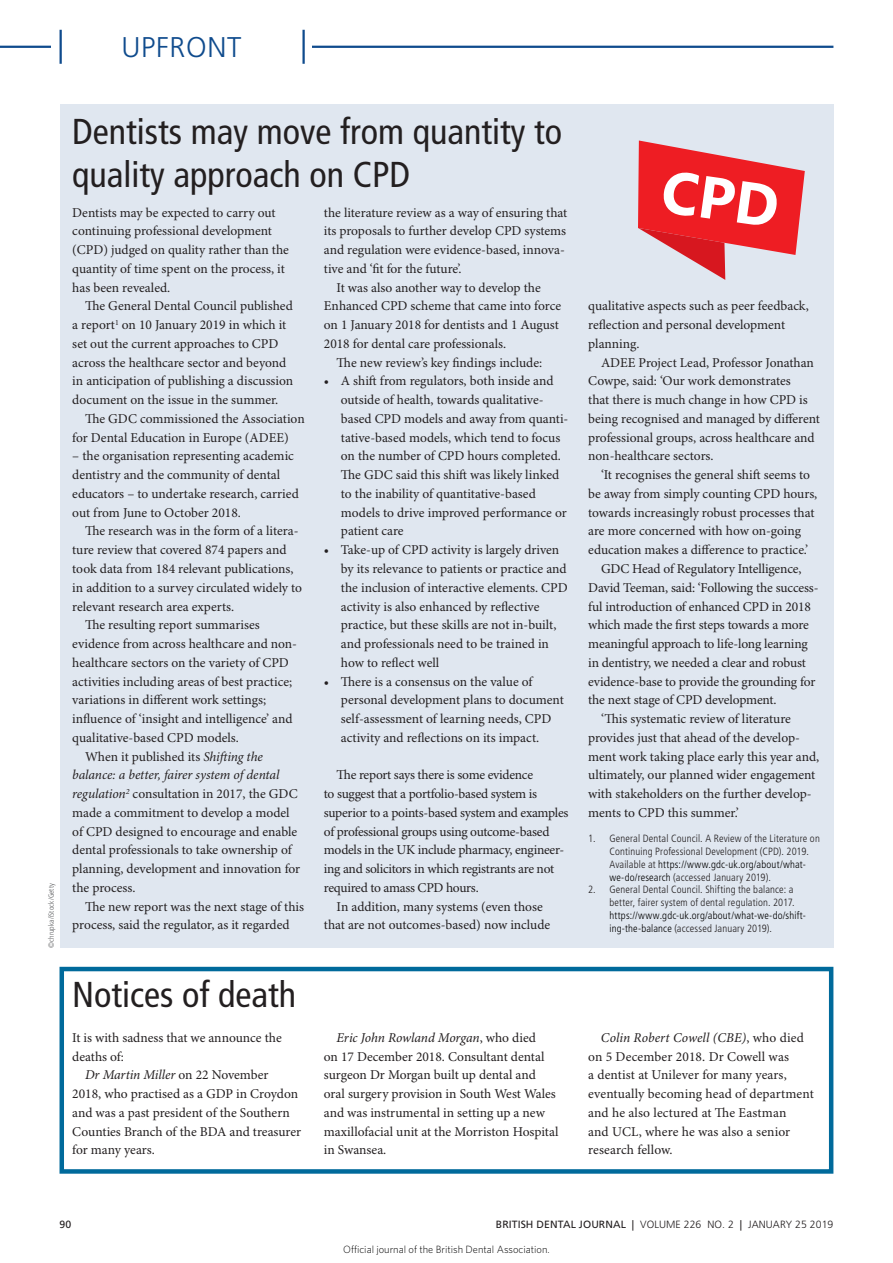
<style>
.page{position:relative;width:893px;height:1263px;background:#fff}
.page>*{position:absolute;margin:0;border:0;box-sizing:border-box;transform-origin:0 0}
.heading___3{font:condensed 36px/43.2px "Frutiger LT Std";color:#231f20}
.t1{font:300 28.5px "Frutiger LT Std";letter-spacing:.025em;color:#0f4b8d}
.body_9pt_ragged{font:13.5px/18.8px "Minion Pro";letter-spacing:-.005em;color:#231f20}
.body_9pt_ragged-2{font:13.5px/18.8px "Minion Pro";letter-spacing:-.025em;color:#231f20}
.body_9pt_ragged_1st{font:13.5px/18.8px "Minion Pro";color:#231f20}
.references{font:300 condensed 10.5px/12.8px "Frutiger LT Std";letter-spacing:.015em;color:#231f20}
.t2{font:300 10.5px "Frutiger LT Std";letter-spacing:.005em;color:#231f20}
.t3{font:300 10.5px "Whitney";color:#000}
.t4{font:10.5px "Frutiger LT Std";color:#231f20}
.photo_credit{font:300 condensed 7.5px "Frutiger LT Std";letter-spacing:.01em;color:#57585a}
.s1{font-style:italic}
.s2{color:#000}
.s3{font-weight:400}
</style>
<div class="page">
<div style="left:60px;top:967px;width:773px;height:207px;border:4px solid #006a9b"></div>
<div style="left:60px;top:104px;width:773px;height:844px;background:#e0e7f0"></div>
<svg style="left:638px;top:140px;width:167px;height:140px"></svg>
<hr style="left:0;top:46px;width:833px;height:2px;background:#0f4b8d">
<div style="left:51px;top:30px;width:261px;height:34px;background:#fff"></div>
<hr style="left:302px;top:30px;width:3px;height:34px;background:#0f4b8d">
<hr style="left:60px;top:30px;width:2px;height:34px;background:#0f4b8d">
<h2 class="t1" style="left:121px;top:31px;width:121px">UPFRONT</h2>
<p class="photo_credit" style="left:47px;top:948px;width:66px;rotate:-90deg">©chrupka/iStock/Getty</p>
<p class="heading___3" style="left:72px;top:110px;width:491px">Dentists may move from quantity to quality approach on CPD</p>
<p class="body_9pt_ragged_1st" style="left:72px;top:204px;width:218px">Dentists may be expected to carry out continuing professional development (CPD) judged on quality rather than the quantity of time spent on the process, it has been revealed.</p>
<p class="body_9pt_ragged" style="left:72px;top:297px;width:222px;text-indent:13px">The General Dental Council published a report<sup>1</sup> on 10 January 2019 in which it set out the current approaches to CPD across the healthcare sector and beyond in anticipation of publishing a discussion document on the issue in the summer.</p>
<p class="body_9pt_ragged" style="left:72px;top:410px;width:234px;text-indent:13px">The GDC commissioned the Association for Dental Education in Europe (ADEE)</p>
<p class="body_9pt_ragged" style="left:72px;top:447px;width:228px">– the organisation representing academic dentistry and the community of dental educators – to undertake research, carried out from June to October 2018.</p>
<p class="body_9pt_ragged" style="left:72px;top:522px;width:231px;text-indent:13px">The research was in the form of a litera&shy;ture review that covered 874 papers and took data from 184 relevant publications, in addition to a survey circulated widely to relevant research area experts.</p>
<p class="body_9pt_ragged" style="left:72px;top:616px;width:226px;text-indent:13px">The resulting report summarises evidence from across healthcare and non&shy;healthcare sectors on the variety of CPD activities including areas of best practice; variations in different work settings; influence of ‘insight and intelligence’ and qualitative-based CPD models.</p>
<p class="body_9pt_ragged" style="left:72px;top:747px;width:230px;text-indent:13px">When it published its <span class="s1">Shifting the balance: a better, fairer system of dental regulation</span><sup>2</sup> consultation in 2017, the GDC made a commitment to develop a model of CPD designed to encourage and enable dental professionals to take ownership of planning, development and innovation for the process.</p>
<p class="body_9pt_ragged" style="left:72px;top:897px;width:233px;text-indent:13px">The new report was the next stage of this process, said the regulator, as it regarded</p>
<p class="heading___3" style="left:72px;top:973px;width:225px">Notices of death</p>
<p class="body_9pt_ragged" style="left:324px;top:204px;width:245px">the literature review as a way of ensuring that its proposals to further develop CPD systems and regulation were evidence-based, innova&shy;tive and ‘fit for the future’.</p>
<p class="body_9pt_ragged" style="left:324px;top:279px;width:239px;text-indent:13px">It was also another way to develop the Enhanced CPD scheme that came into force on 1 January 2018 for dentists and 1 August 2018 for dental care professionals.</p>
<p class="body_9pt_ragged" style="left:337px;top:354px;width:207px">The new review’s key findings include:</p>
<p class="body_9pt_ragged" style="left:341px;top:372px;width:229px;text-indent:-17px">• A shift from regulators, both inside and outside of health, towards qualitative&shy;based CPD models and away from quanti&shy;tative-based models, which tend to focus on the number of CPD hours completed.<br>The GDC said this shift was likely linked to the inability of quantitative-based models to drive improved performance or patient care</p>
<p class="body_9pt_ragged" style="left:341px;top:541px;width:228px;text-indent:-17px">• Take-up of CPD activity is largely driven by its relevance to patients or practice and the inclusion of interactive elements. CPD activity is also enhanced by reflective practice, but these skills are not in-built, and professionals need to be trained in how to reflect well</p>
<p class="body_9pt_ragged" style="left:341px;top:672px;width:224px;text-indent:-17px">• There is a consensus on the value of personal development plans to document self-assessment of learning needs, CPD activity and reflections on its impact.</p>
<p class="body_9pt_ragged-2" style="left:324px;top:766px;width:246px;text-indent:13px">The report says there is some evidence<br>to suggest that a portfolio-based system is superior to a points-based system and examples of professional groups using outcome-based models in the UK include pharmacy, engineer&shy;ing and solicitors in which registrants are not required to amass CPD hours.</p>
<p class="body_9pt_ragged" style="left:324px;top:897px;width:228px;text-align:center">In addition, many systems (even those that are not outcomes-based) now include</p>
<p class="body_9pt_ragged" style="left:588px;top:297px;width:222px">qualitative aspects such as peer feedback, reflection and personal development planning.</p>
<p class="body_9pt_ragged" style="left:588px;top:354px;width:233px;text-indent:13px">ADEE Project Lead, Professor Jonathan Cowpe, said: ‘Our work demonstrates<br>that there is much change in how CPD is being recognised and managed by different professional groups, across healthcare and non-healthcare sectors.</p>
<p class="body_9pt_ragged" style="left:588px;top:466px;width:231px;text-indent:13px">‘It recognises the general shift seems to be away from simply counting CPD hours, towards increasingly robust processes that are more concerned with how on-going education makes a difference to practice.’</p>
<p class="body_9pt_ragged" style="left:588px;top:560px;width:232px;text-indent:13px">GDC Head of Regulatory Intelligence, David Teeman, said: ‘Following the success&shy;ful introduction of enhanced CPD in 2018 which made the first steps towards a more meaningful approach to life-long learning in dentistry, we needed a clear and robust evidence-base to provide the grounding for the next stage of CPD development.</p>
<p class="body_9pt_ragged" style="left:588px;top:710px;width:232px;text-indent:13px">‘This systematic review of literature provides just that ahead of the develop&shy;ment work taking place early this year and, ultimately, our planned wider engagement with stakeholders on the further develop&shy;ments to CPD this summer.’</p>
<p class="references" style="left:609px;top:832px;width:212px;text-indent:-21px">1. General Dental Council. A Review of the Literature on Continuing Professional Development (CPD). 2019.<br>Available at <span class="s2">https://www.gdc-uk.org/about/what&shy;we-do/research</span> (accessed January 2019).</p>
<p class="references" style="left:609px;top:883px;width:198px;text-indent:-21px">2. General Dental Council. Shifting the balance: a better, fairer system of dental regulation. 2017. <span class="s2">https://www.gdc-uk.org/about/what-we-do/shift&shy;ing-the-balance</span> (accessed January 2019).</p>
<p class="body_9pt_ragged_1st" style="left:72px;top:1029px;width:211px">It is with sadness that we announce the deaths of:</p>
<p class="body_9pt_ragged" style="left:72px;top:1066px;width:230px;text-indent:13px"><span class="s1">Dr Martin Miller</span> on 22 November<br>2018, who practised as a GDP in Croydon and was a past president of the Southern<br>Counties Branch of the BDA and treasurer for many years.</p>
<p class="body_9pt_ragged" style="left:324px;top:1029px;width:236px;text-indent:13px"><span class="s1">Eric John Rowland Morgan</span>, who died<br>on 17 December 2018. Consultant dental surgeon Dr Morgan built up dental and oral surgery provision in South West Wales and was instrumental in setting up a new maxillofacial unit at the Morriston Hospital in Swansea.</p>
<p class="body_9pt_ragged" style="left:588px;top:1029px;width:227px;text-indent:13px"><span class="s1">Colin Robert Cowell (CBE)</span>, who died on 5 December 2018. Dr Cowell was<br>a dentist at Unilever for many years, eventually becoming head of department and he also lectured at The Eastman<br>and UCL, where he was also a senior research fellow.</p>
<p class="t4" style="left:60px;top:1218px;width:13px">90</p>
<p class="t2" style="left:496px;top:1219px;width:339px"><span class="s3">BRITISH DENTAL JOURNAL |</span> VOLUME 226 NO. 2 <span class="s3">|</span> JANUARY 25 2019</p>
<p class="t3" style="left:343px;top:1243px;width:208px">Official journal of the British Dental Association.</p>
</div>
